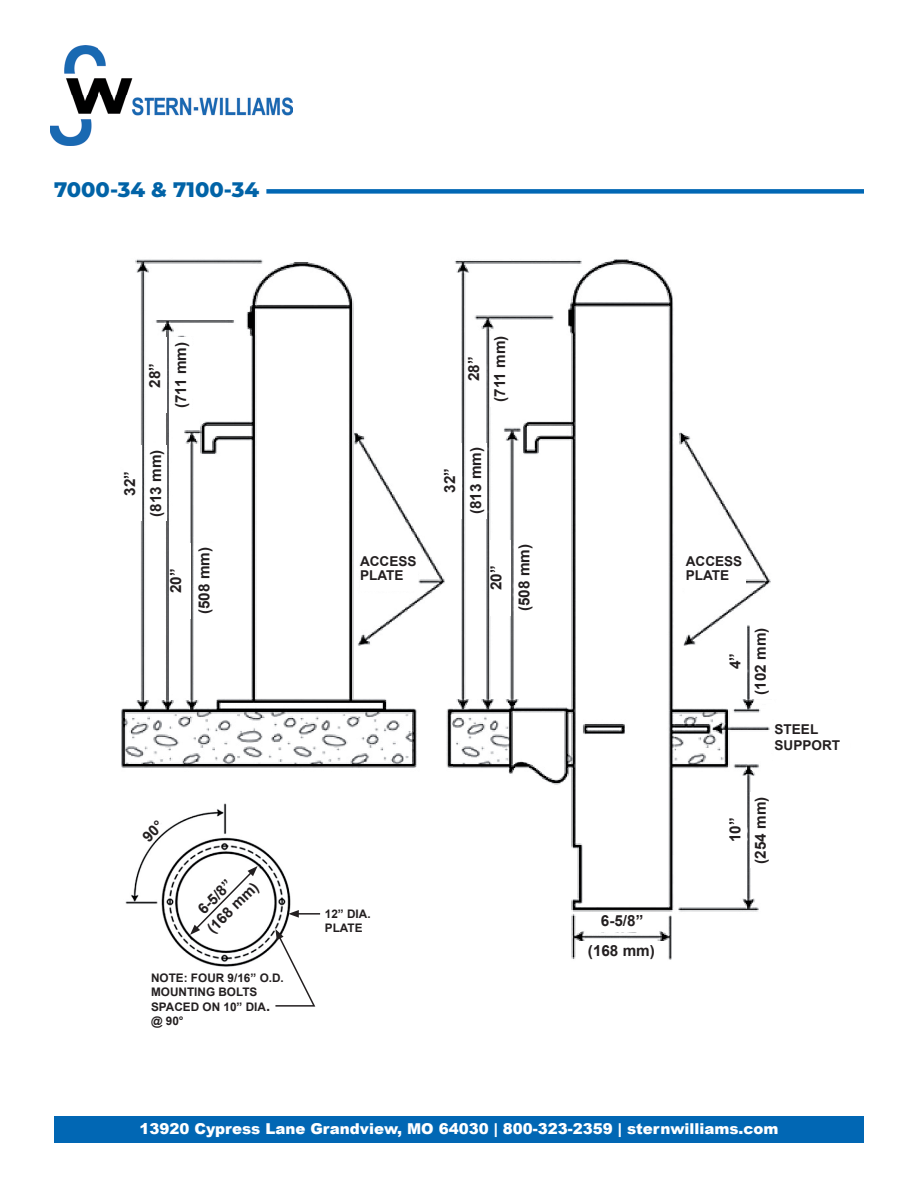
<style>
.page{position:relative;width:918px;height:1188px;background:#fff}
.page>*{position:absolute;margin:0;border:0;box-sizing:border-box;transform-origin:0 0}
.t1{font:800 21px "Montserrat";color:#0163a7}
.t2{font:700 15.3px "Arial";color:#231f20}
.t3{font:900 15px "Arial";color:#fff}
.t4{font:700 15px "Arial";color:#231f20}
.t5{font:700 13.5px/16.4px "Arial";color:#231f20}
.t6{font:700 11.85px/14.1px "Arial";color:#231f20}
.s1{font-size:15px}
</style>
<div class="page">
<div style="left:54px;top:1116px;width:810px;height:27px;background:#0167b4"></div>
<img style="left:50px;top:45px;width:243px;height:100px">
<div style="left:266px;top:189px;width:598px;height:5px;background:#0167b4"></div>
<img style="left:453px;top:259px;width:318px;height:701px">
<img style="left:121px;top:259px;width:332px;height:509px">
<div style="left:124px;top:446px;width:18px;height:75px;background:#fff"></div>
<div style="left:149px;top:338px;width:18px;height:75px;background:#fff"></div>
<div style="left:468px;top:331px;width:18px;height:75px;background:#fff"></div>
<div style="left:444px;top:443px;width:18px;height:75px;background:#fff"></div>
<div style="left:490px;top:540px;width:20px;height:76px;background:#fff"></div>
<div style="left:170px;top:543px;width:20px;height:76px;background:#fff"></div>
<div style="left:729px;top:623px;width:18px;height:76px;background:#fff"></div>
<div style="left:729px;top:792px;width:18px;height:76px;background:#fff"></div>
<div style="left:590px;top:914px;width:64px;height:18px;background:#fff"></div>
<div style="left:146px;top:446px;width:20px;height:75px;background:#fff"></div>
<div style="left:171px;top:338px;width:20px;height:75px;background:#fff"></div>
<div style="left:490px;top:331px;width:24px;height:75px;background:#fff"></div>
<div style="left:466px;top:443px;width:21px;height:75px;background:#fff"></div>
<div style="left:515px;top:540px;width:26px;height:76px;background:#fff"></div>
<div style="left:194px;top:543px;width:27px;height:76px;background:#fff"></div>
<div style="left:751px;top:623px;width:26px;height:76px;background:#fff"></div>
<div style="left:751px;top:792px;width:26px;height:76px;background:#fff"></div>
<div style="left:686px;top:550px;width:60px;height:21px;background:#fff"></div>
<div style="left:360px;top:550px;width:60px;height:21px;background:#fff"></div>
<div style="left:686px;top:571px;width:60px;height:23px;background:#fff"></div>
<div style="left:360px;top:571px;width:58px;height:20px;background:#fff"></div>
<div style="left:576px;top:941px;width:91px;height:26px;background:#fff"></div>
<div style="left:754px;top:699px;width:20px;height:6px;background:#fff"></div>
<hr style="left:586px;top:939px;width:41px;height:4px;background:#fff">
<img style="left:125px;top:803px;width:166px;height:164px">
<hr style="left:297px;top:913px;width:23px;height:2px;background:#231f20">
<svg style="left:288px;top:910px;width:11px;height:8px"></svg>
<svg style="left:190px;top:866px;width:73px;height:72px"></svg>
<svg style="left:274px;top:929px;width:42px;height:78px"></svg>
<svg style="left:141px;top:819px;width:19px;height:23px"></svg>
<h1 class="t1" style="left:54px;top:174px;width:207px">7000-34 &amp; 7100-34</h1>
<p class="t2" style="left:171px;top:408px;width:68px;rotate:-90deg">(711 mm)</p>
<p class="t2" style="left:490px;top:402px;width:68px;rotate:-90deg">(711 mm)</p>
<p class="t2" style="left:145px;top:388px;width:26px;rotate:-90deg">28”</p>
<p class="t2" style="left:464px;top:381px;width:26px;rotate:-90deg">28”</p>
<p class="t2" style="left:120px;top:496px;width:26px;rotate:-90deg">32”</p>
<p class="t2" style="left:146px;top:517px;width:69px;rotate:-90deg">(813 mm)</p>
<p class="t2" style="left:440px;top:493px;width:26px;rotate:-90deg">32”</p>
<p class="t2" style="left:466px;top:514px;width:69px;rotate:-90deg">(813 mm)</p>
<p class="t2" style="left:514px;top:611px;width:69px;rotate:-90deg">(508 mm)</p>
<p class="t2" style="left:194px;top:614px;width:69px;rotate:-90deg">(508 mm)</p>
<p class="t5" style="left:360px;top:554px;width:58px">ACCESS</p>
<p class="t5" style="left:686px;top:554px;width:58px">ACCESS</p>
<p class="t2" style="left:166px;top:593px;width:26px;rotate:-90deg">20”</p>
<p class="t2" style="left:486px;top:590px;width:26px;rotate:-90deg">20”</p>
<p class="t5" style="left:360px;top:568px;width:45px">PLATE</p>
<p class="t5" style="left:686px;top:568px;width:45px">PLATE</p>
<p class="t2" style="left:725px;top:669px;width:18px;rotate:-90deg">4”</p>
<p class="t2" style="left:750px;top:695px;width:69px;rotate:-90deg">(102 mm)</p>
<p class="t5" style="left:775px;top:722px;width:67px">STEEL<br>SUPPORT</p>
<p class="t4" style="left:193px;top:905px;width:43px;rotate:-45deg">6-5/8”</p>
<p class="t4" style="left:202px;top:924px;width:67px;rotate:-45deg">(168 mm)</p>
<p class="t6" style="left:151px;top:971px;width:134px">NOTE: FOUR 9/16” O.D.<br>MOUNTING BOLTS</p>
<p class="t6" style="left:151px;top:1000px;width:121px">SPACED ON 10” DIA<span class="s1">. </span>@ 90°</p>
<p class="t6" style="left:325px;top:907px;width:47px">12” DIA.</p>
<p class="t6" style="left:325px;top:921px;width:39px">PLATE</p>
<p class="t2" style="left:601px;top:910px;width:44px">6-5/8”</p>
<p class="t2" style="left:588px;top:941px;width:69px">(168 mm)</p>
<p class="t2" style="left:725px;top:842px;width:26px;rotate:-90deg">10”</p>
<p class="t2" style="left:750px;top:864px;width:69px;rotate:-90deg">(254 mm)</p>
<p class="t3" style="left:139px;top:1118px;width:641px">13920 Cypress Lane Grandview, MO 64030 | 800-323-2359 | sternwilliams.com</p>
</div>
